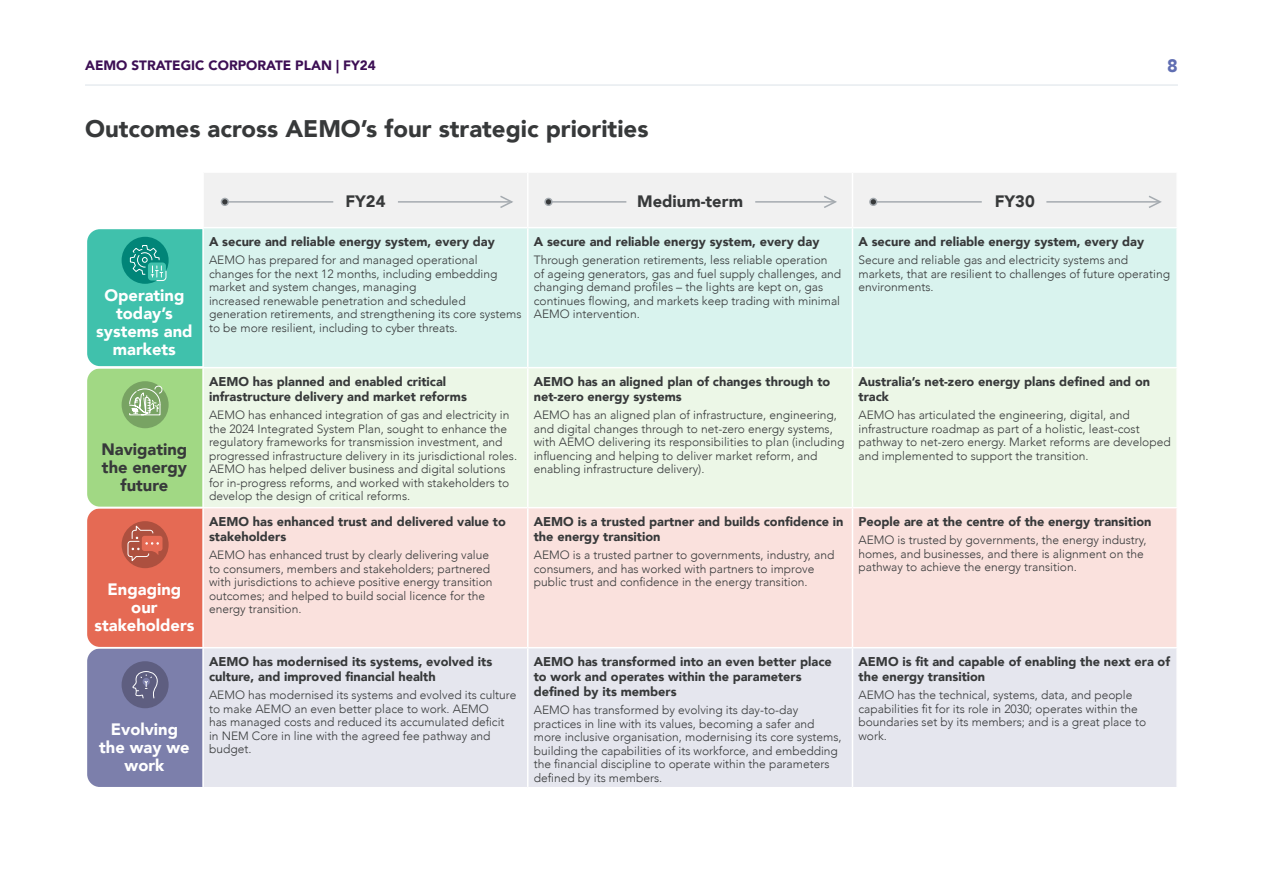
<style>
.page{position:relative;width:1263px;height:893px;background:#fff}
.page>*{position:absolute;margin:0;border:0;box-sizing:border-box;transform-origin:0 0}
.H2_-_charcole_no_toc{font:900 24px "Avenir";color:#37393a}
.t1{font:900 18px "Avenir";color:#606eb2}
.Table_-_H1_centred{font:900 16.5px/18px "Avenir";color:#fff;text-align:center}
.Table_-_H1_charcole{font:900 16.5px/18px "Avenir";color:#37393a;text-align:center}
.t2{font:900 13.5px "Avenir";color:#3d0f54}
.Table_-_H2{font:900 12.75px/15px "Avenir";color:#37393a}
.Table_-_body_text{font:300 12px/13.5px "Avenir";color:#37393a}
</style>
<div class="page">
<hr style="left:85px;top:85px;width:1093px;height:1px;background:#dbe2e9">
<div style="left:204px;top:173px;width:972px;height:54px;background:#f1f1f1"></div>
<div style="left:204px;top:228px;width:972px;height:139px;background:#d9f3ee"></div>
<div style="left:204px;top:368px;width:972px;height:139px;background:#ecf7e7"></div>
<div style="left:204px;top:508px;width:972px;height:139px;background:#fae1dd"></div>
<div style="left:204px;top:648px;width:972px;height:139px;background:#e5e6ee"></div>
<hr style="left:527px;top:173px;width:1px;height:54px;background:#fff">
<hr style="left:852px;top:173px;width:1px;height:54px;background:#fff">
<hr style="left:527px;top:228px;width:1px;height:139px;background:#fff">
<hr style="left:852px;top:228px;width:1px;height:139px;background:#fff">
<hr style="left:527px;top:368px;width:1px;height:139px;background:#fff">
<hr style="left:852px;top:368px;width:1px;height:139px;background:#fff">
<hr style="left:527px;top:508px;width:1px;height:139px;background:#fff">
<hr style="left:852px;top:508px;width:1px;height:139px;background:#fff">
<hr style="left:527px;top:648px;width:1px;height:139px;background:#fff">
<hr style="left:852px;top:648px;width:1px;height:139px;background:#fff">
<svg style="left:87px;top:229px;width:116px;height:558px;background:#8f9f8c"></svg>
<hr style="left:398px;top:201px;width:113px;height:2px;background:#a5abb0">
<svg style="left:498px;top:194px;width:17px;height:15px"></svg>
<hr style="left:223px;top:201px;width:110px;height:2px;background:#a5abb0">
<div style="left:221px;top:198px;width:7px;height:7px;background:#37393a;border-radius:50%"></div>
<div style="left:221px;top:198px;width:8px;height:8px;border:2px solid #a5abb0;border-radius:50%"></div>
<hr style="left:755px;top:201px;width:79px;height:2px;background:#a5abb0">
<svg style="left:822px;top:194px;width:17px;height:15px"></svg>
<hr style="left:546px;top:201px;width:80px;height:2px;background:#a5abb0">
<div style="left:545px;top:198px;width:7px;height:7px;background:#37393a;border-radius:50%"></div>
<div style="left:544px;top:198px;width:9px;height:8px;border:2px solid #a5abb0;border-radius:50%"></div>
<hr style="left:1046px;top:201px;width:113px;height:2px;background:#a5abb0">
<svg style="left:1147px;top:194px;width:16px;height:15px"></svg>
<hr style="left:871px;top:201px;width:111px;height:2px;background:#a5abb0">
<div style="left:870px;top:198px;width:7px;height:7px;background:#37393a;border-radius:50%"></div>
<div style="left:869px;top:198px;width:8px;height:8px;border:2px solid #a5abb0;border-radius:50%"></div>
<p class="t2" style="left:85px;top:54px;width:292px">AEMO STRATEGIC CORPORATE PLAN | FY24</p>
<h2 class="t1" style="left:1167px;top:51px;width:12px">8</h2>
<p class="H2_-_charcole_no_toc" style="left:85px;top:108px;width:565px">Outcomes across AEMO’s four strategic priorities</p>
<p class="Table_-_H1_centred" style="left:96px;top:286px;width:98px">Operating today’s systems and markets</p>
<p class="Table_-_H1_charcole" style="left:101px;top:439px;width:87px">Navigating the energy future</p>
<p class="Table_-_H1_centred" style="left:94px;top:579px;width:101px">Engaging our stakeholders</p>
<p class="Table_-_H1_centred" style="left:99px;top:719px;width:92px">Evolving the way we work</p>
<h3 class="Table_-_H1_charcole" style="left:345px;top:192px;width:42px">FY24</h3>
<h3 class="Table_-_H1_charcole" style="left:637px;top:192px;width:107px">Medium-term</h3>
<h3 class="Table_-_H1_charcole" style="left:995px;top:192px;width:42px">FY30</h3>
<p class="Table_-_H2" style="left:209px;top:234px;width:287px">A secure and reliable energy system, every day</p>
<p class="Table_-_body_text" style="left:209px;top:253px;width:314px">AEMO has prepared for and managed operational changes for the next 12 months, including embedding market and system changes, managing<br>increased renewable penetration and scheduled generation retirements, and strengthening its core systems to be more resilient, including to cyber threats.</p>
<p class="Table_-_H2" style="left:534px;top:234px;width:287px">A secure and reliable energy system, every day</p>
<p class="Table_-_body_text" style="left:534px;top:253px;width:309px">Through generation retirements, less reliable operation<br>of ageing generators, gas and fuel supply challenges, and changing demand profiles – the lights are kept on, gas continues flowing, and markets keep trading with minimal AEMO intervention.</p>
<p class="Table_-_H2" style="left:858px;top:234px;width:287px">A secure and reliable energy system, every day</p>
<p class="Table_-_body_text" style="left:858px;top:253px;width:313px">Secure and reliable gas and electricity systems and markets, that are resilient to challenges of future operating environments.</p>
<p class="Table_-_H2" style="left:209px;top:374px;width:259px">AEMO has planned and enabled critical infrastructure delivery and market reforms</p>
<p class="Table_-_body_text" style="left:209px;top:408px;width:310px">AEMO has enhanced integration of gas and electricity in the 2024 Integrated System Plan, sought to enhance the regulatory frameworks for transmission investment, and progressed infrastructure delivery in its jurisdictional roles.<br>AEMO has helped deliver business and digital solutions for in-progress reforms, and worked with stakeholders to develop the design of critical reforms.</p>
<p class="Table_-_H2" style="left:209px;top:514px;width:298px">AEMO has enhanced trust and delivered value to stakeholders</p>
<p class="Table_-_body_text" style="left:209px;top:548px;width:285px">AEMO has enhanced trust by clearly delivering value to consumers, members and stakeholders; partnered with jurisdictions to achieve positive energy transition outcomes; and helped to build social licence for the energy transition.</p>
<p class="Table_-_H2" style="left:209px;top:654px;width:285px">AEMO has modernised its systems, evolved its culture, and improved financial health</p>
<p class="Table_-_body_text" style="left:209px;top:688px;width:309px">AEMO has modernised its systems and evolved its culture to make AEMO an even better place to work. AEMO<br>has managed costs and reduced its accumulated deficit in NEM Core in line with the agreed fee pathway and budget.</p>
<p class="Table_-_H2" style="left:534px;top:374px;width:298px">AEMO has an aligned plan of changes through to net-zero energy systems</p>
<p class="Table_-_body_text" style="left:534px;top:408px;width:312px">AEMO has an aligned plan of infrastructure, engineering, and digital changes through to net-zero energy systems, with AEMO delivering its responsibilities to plan (including influencing and helping to deliver market reform, and enabling infrastructure delivery).</p>
<p class="Table_-_H2" style="left:858px;top:374px;width:293px">Australia’s net-zero energy plans defined and on track</p>
<p class="Table_-_body_text" style="left:858px;top:408px;width:314px">AEMO has articulated the engineering, digital, and infrastructure roadmap as part of a holistic, least-cost pathway to net-zero energy. Market reforms are developed and implemented to support the transition.</p>
<p class="Table_-_H2" style="left:534px;top:514px;width:311px">AEMO is a trusted partner and builds confidence in the energy transition</p>
<p class="Table_-_body_text" style="left:534px;top:548px;width:302px">AEMO is a trusted partner to governments, industry, and consumers, and has worked with partners to improve public trust and confidence in the energy transition.</p>
<p class="Table_-_H2" style="left:858px;top:514px;width:294px">People are at the centre of the energy transition</p>
<p class="Table_-_body_text" style="left:858px;top:533px;width:289px">AEMO is trusted by governments, the energy industry, homes, and businesses, and there is alignment on the pathway to achieve the energy transition.</p>
<p class="Table_-_H2" style="left:534px;top:654px;width:300px">AEMO has transformed into an even better place to work and operates within the parameters defined by its members</p>
<p class="Table_-_body_text" style="left:534px;top:703px;width:309px">AEMO has transformed by evolving its day-to-day practices in line with its values, becoming a safer and more inclusive organisation, modernising its core systems, building the capabilities of its workforce, and embedding the financial discipline to operate within the parameters defined by its members.</p>
<p class="Table_-_H2" style="left:858px;top:654px;width:313px">AEMO is fit and capable of enabling the next era of the energy transition</p>
<p class="Table_-_body_text" style="left:858px;top:688px;width:289px">AEMO has the technical, systems, data, and people capabilities fit for its role in 2030; operates within the boundaries set by its members; and is a great place to work.</p>
</div>
